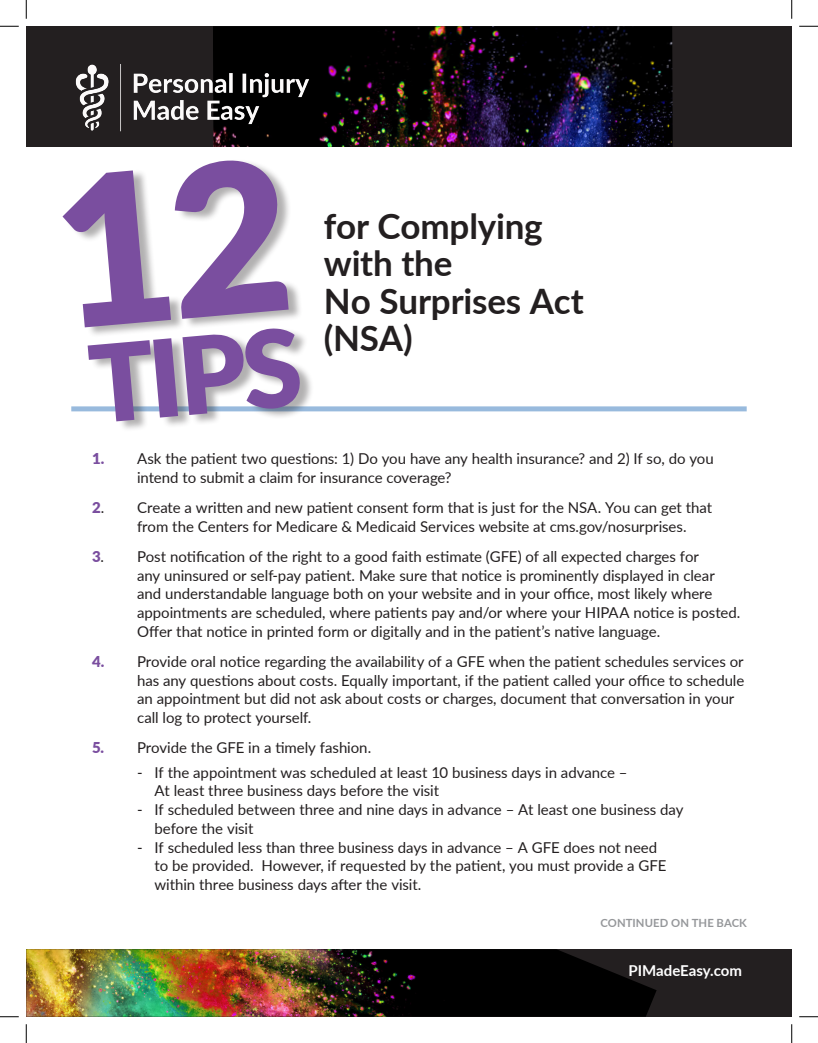
<style>
.page{position:relative;width:818px;height:1043px;background:#fff}
.page>*{position:absolute;margin:0;border:0;box-sizing:border-box;transform-origin:0 0}
.t1{font:900 107.12px "Lato";color:#7a4e9f}
.t2{font:700 35px/37.5px "Lato";letter-spacing:-.005em;color:#231f20}
.t3{font:15px/18.8px "Lato";letter-spacing:-.005em;color:#231f20}
.t4{font:700 15px "Lato";color:#fff}
.t5{font:700 11.25px "Lato";letter-spacing:.01em;color:#95979a}
.s1{font-weight:900;color:#7a4e9f}
</style>
<div class="page">
<div style="left:71px;top:406px;width:675px;height:5px;background:#98badd"></div>
<div style="left:26px;top:26px;width:765px;height:121px;background:#231f20"></div>
<img style="left:213px;top:26px;width:459px;height:121px">
<div style="left:26px;top:949px;width:765px;height:67px;background:#231f20"></div>
<img style="left:26px;top:949px;width:630px;height:67px">
<img style="left:76px;top:57px;width:233px;height:83px">
<div style="left:66px;top:159px;width:249px;height:273px;background:#231f20;opacity:.35"></div>
<svg style="left:0;top:25px;width:19px;height:2px"></svg>
<svg style="left:799px;top:25px;width:19px;height:2px"></svg>
<svg style="left:0;top:1016px;width:19px;height:1px"></svg>
<svg style="left:799px;top:1016px;width:19px;height:1px"></svg>
<svg style="left:25px;top:0;width:2px;height:19px"></svg>
<svg style="left:25px;top:1024px;width:2px;height:18px"></svg>
<svg style="left:791px;top:0;width:1px;height:19px"></svg>
<svg style="left:791px;top:1024px;width:1px;height:18px"></svg>
<svg style="left:66px;top:159px;width:222px;height:169px"></svg>
<p class="t1" style="left:82px;top:304px;width:214px;rotate:-5deg">TIPS</p>
<p class="t2" style="left:324px;top:206px;width:261px">for Complying with the<br>No Surprises Act</p>
<p class="t2" style="left:324px;top:318px;width:90px">(NSA)</p>
<p class="t3" style="left:137px;top:449px;width:578px;text-indent:-45px"><span class="s1">1.</span> Ask the patient two questions: 1) Do you have any health insurance? and 2) If so, do you intend to submit a claim for insurance coverage?</p>
<p class="t3" style="left:137px;top:497px;width:576px;text-indent:-45px"><span class="s1">2</span>. Create a written and new patient consent form that is just for the NSA. You can get that from the Centers for Medicare &amp; Medicaid Services website at cms.gov/nosurprises.</p>
<p class="t3" style="left:137px;top:546px;width:605px;text-indent:-45px"><span class="s1">3</span>. Post notification of the right to a good faith estimate (GFE) of all expected charges for<br>any uninsured or self-pay patient. Make sure that notice is prominently displayed in clear and understandable language both on your website and in your office, most likely where appointments are scheduled, where patients pay and/or where your HIPAA notice is posted.<br>Offer that notice in printed form or digitally and in the patient’s native language.</p>
<p class="t3" style="left:137px;top:651px;width:609px;text-indent:-45px"><span class="s1">4.</span> Provide oral notice regarding the availability of a GFE when the patient schedules services or has any questions about costs. Equally important, if the patient called your office to schedule an appointment but did not ask about costs or charges, document that conversation in your call log to protect yourself.</p>
<p class="t3" style="left:92px;top:737px;width:281px"><span class="s1">5.</span> Provide the GFE in a timely fashion.</p>
<p class="t3" style="left:154px;top:762px;width:474px;text-indent:-18px">- If the appointment was scheduled at least 10 business days in advance –<br>At least three business days before the visit</p>
<p class="t3" style="left:154px;top:799px;width:530px;text-indent:-18px">- If scheduled between three and nine days in advance – At least one business day before the visit</p>
<p class="t3" style="left:154px;top:837px;width:513px;text-indent:-18px">- If scheduled less than three business days in advance – A GFE does not need to be provided. However, if requested by the patient, you must provide a GFE within three business days after the visit.</p>
<p class="t5" style="left:600px;top:914px;width:148px">CONTINUED ON THE BACK</p>
<p class="t4" style="left:628px;top:959px;width:115px">PIMadeEasy.com</p>
</div>
